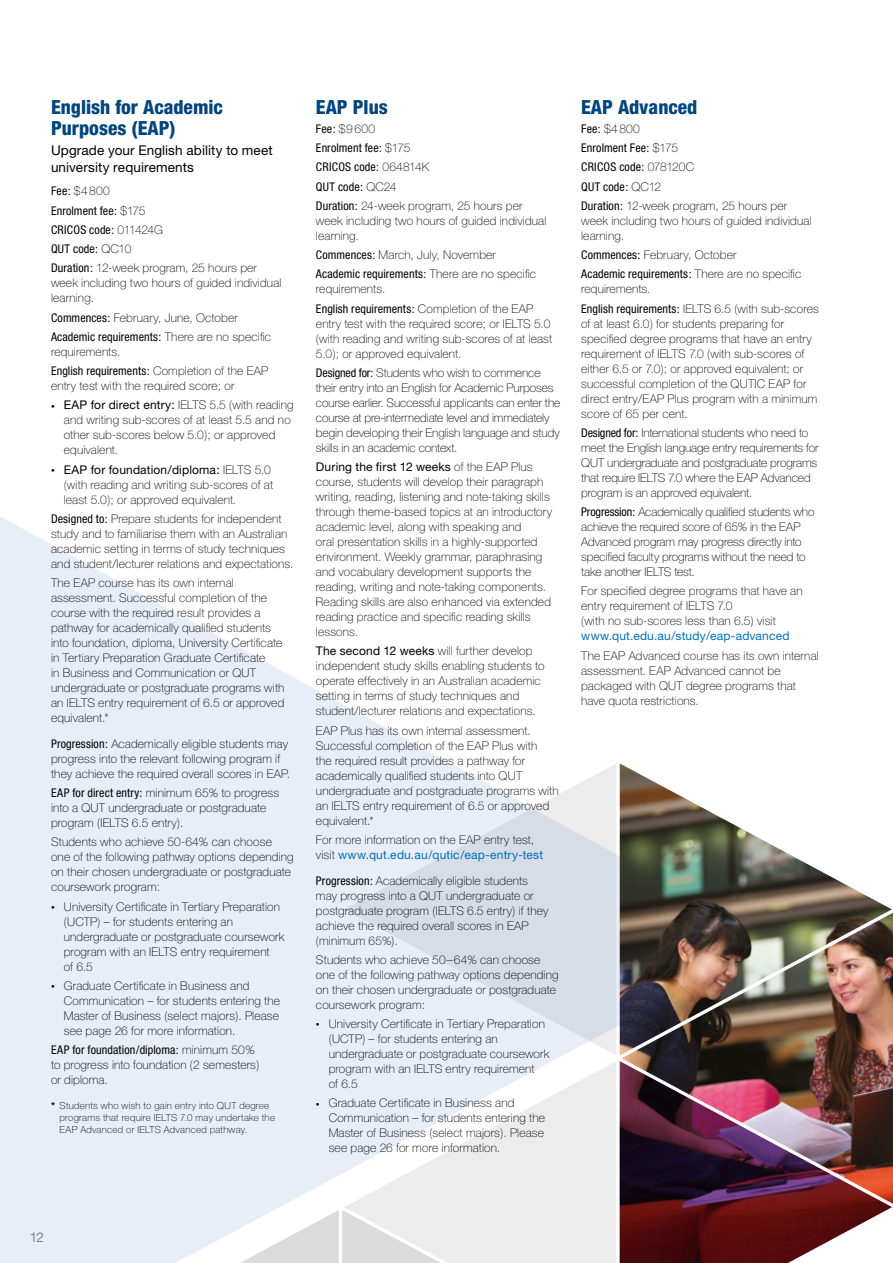
<style>
.page{position:relative;width:893px;height:1263px;background:#fff}
.page>*{position:absolute;margin:0;border:0;box-sizing:border-box;transform-origin:0 0}
.t1{font:800 condensed 19.5px/21px "Helvetica Neue";color:#00457c}
.t2{font:13.5px/16.5px "Helvetica Neue";letter-spacing:.01em;color:#000}
.t3{font:13.5px "Helvetica Neue";color:#878787}
.t4{font:100 12px/15px "Helvetica Neue";letter-spacing:.01em;color:#000}
.t5{font:condensed 12px/19.2px "Helvetica Neue";letter-spacing:.015em;color:#000}
.t6{font:12px "Helvetica Neue";letter-spacing:.015em;color:#0070ba}
.t7{font:100 9.75px/12px "Helvetica Neue";letter-spacing:.03em;color:#000}
.s1{font-weight:100;font-stretch:normal}
.s2{font-weight:400;font-stretch:condensed}
.s3{font-size:7.5px}
.s4{font-weight:400}
.s5{font-weight:700}
.s6{font-weight:400;color:#0070ba}
</style>
<div class="page">
<svg style="left:0;top:516px;width:620px;height:747px;fill:#e7eef8"></svg>
<svg style="left:344px;top:763px;width:272px;height:292px;background:#e1e7ef"></svg>
<img style="left:620px;top:763px;width:273px;height:441px">
<svg style="left:344px;top:1061px;width:272px;height:202px;fill:#ececec"></svg>
<svg style="left:67px;top:1210px;width:547px;height:53px;background:#eaecef"></svg>
<img style="left:620px;top:1061px;width:272px;height:202px">
<h1 class="t1" style="left:51px;top:96px;width:173px">English for Academic<br>Purposes (EAP)</h1>
<p class="t2" style="left:51px;top:142px;width:223px">Upgrade your English ability to meet university requirements</p>
<p class="t5" style="left:51px;top:181px;width:207px">Fee: <span class="s1">$4800<br></span>Enrolment fee: <span class="s1">$175<br></span>CRICOS code: <span class="s1">011424G<br></span>QUT code: <span class="s1">QC10<br></span>Duration: <span class="s1">12-week program, 25 hours per</span></p>
<p class="t4" style="left:51px;top:276px;width:232px">week including two hours of guided individual learning.</p>
<p class="t4" style="left:51px;top:308px;width:222px;line-height:19.2px"><span class="s2">Commences:</span> February, June, October<br><span class="s2">Academic requirements:</span> There are no specific</p>
<p class="t4" style="left:51px;top:342px;width:219px;line-height:19.2px">requirements.<br><span class="s2">English requirements:</span> Completion of the EAP</p>
<p class="t4" style="left:51px;top:378px;width:185px">entry test with the required score; or</p>
<p class="t4" style="left:64px;top:398px;width:231px;text-indent:-13px"><span class="s3">•</span> <span class="s4">EAP for direct entry:</span> IELTS 5.5 (with reading and writing sub-scores of at least 5.5 and no other sub-scores below 5.0); or approved equivalent.</p>
<p class="t4" style="left:64px;top:462px;width:211px;text-indent:-13px"><span class="s3">•</span> <span class="s4">EAP for foundation/diploma:</span> IELTS 5.0 (with reading and writing sub-scores of at least 5.0); or approved equivalent.</p>
<p class="t4" style="left:51px;top:511px;width:244px"><span class="s2">Designed to:</span> Prepare students for independent study and to familiarise them with an Australian academic setting in terms of study techniques and student/lecturer relations and expectations.</p>
<p class="t4" style="left:51px;top:575px;width:235px">The EAP course has its own internal assessment. Successful completion of the course with the required result provides a pathway for academically qualified students into foundation, diploma, University Certificate in Tertiary Preparation Graduate Certificate<br>in Business and Communication or QUT undergraduate or postgraduate programs with an IELTS entry requirement of 6.5 or approved equivalent.*</p>
<p class="t4" style="left:51px;top:736px;width:241px"><span class="s2">Progression:</span> Academically eligible students may progress into the relevant following program if they achieve the required overall scores in EAP.</p>
<p class="t4" style="left:51px;top:785px;width:230px"><span class="s2">EAP for direct entry:</span> minimum 65% to progress into a QUT undergraduate or postgraduate program (IELTS 6.5 entry).</p>
<p class="t4" style="left:51px;top:834px;width:244px">Students who achieve 50-64% can choose one of the following pathway options depending on their chosen undergraduate or postgraduate coursework program:</p>
<p class="t4" style="left:64px;top:899px;width:222px;text-indent:-13px"><span class="s3">•</span> University Certificate in Tertiary Preparation (UCTP) – for students entering an undergraduate or postgraduate coursework program with an IELTS entry requirement<br>of 6.5</p>
<p class="t4" style="left:64px;top:978px;width:218px;text-indent:-13px"><span class="s3">•</span> Graduate Certificate in Business and Communication – for students entering the Master of Business (select majors). Please see page 26 for more information.</p>
<p class="t4" style="left:51px;top:1042px;width:210px"><span class="s2">EAP for foundation/diploma:</span> minimum 50% to progress into foundation (2 semesters) or diploma.</p>
<p class="t7" style="left:60px;top:1099px;width:217px;text-indent:-9px"><span class="s5">*</span> Students who wish to gain entry into QUT degree programs that require IELTS 7.0 may undertake the<br>EAP Advanced or IELTS Advanced pathway.</p>
<h1 class="t1" style="left:316px;top:96px;width:73px">EAP Plus</h1>
<p class="t5" style="left:316px;top:119px;width:208px">Fee: <span class="s1">$9600<br></span>Enrolment fee: <span class="s1">$175<br></span>CRICOS code: <span class="s1">064814K<br></span>QUT code: <span class="s1">QC24<br></span>Duration: <span class="s1">24-week program, 25 hours per</span></p>
<p class="t4" style="left:316px;top:213px;width:232px">week including two hours of guided individual learning.</p>
<p class="t4" style="left:316px;top:245px;width:222px;line-height:19.2px"><span class="s2">Commences:</span> March, July, November<br><span class="s2">Academic requirements:</span> There are no specific</p>
<p class="t4" style="left:316px;top:279px;width:219px;line-height:19.2px">requirements.<br><span class="s2">English requirements:</span> Completion of the EAP</p>
<p class="t4" style="left:316px;top:316px;width:238px">entry test with the required score; or IELTS 5.0 (with reading and writing sub-scores of at least<br>5.0); or approved equivalent.</p>
<p class="t4" style="left:316px;top:365px;width:246px"><span class="s2">Designed for:</span> Students who wish to commence their entry into an English for Academic Purposes course earlier. Successful applicants can enter the course at pre-intermediate level and immediately begin developing their English language and study skills in an academic context.</p>
<p class="t4" style="left:316px;top:459px;width:238px"><span class="s4">During the first 12 weeks</span> of the EAP Plus course, students will develop their paragraph writing, reading, listening and note-taking skills through theme-based topics at an introductory academic level, along with speaking and<br>oral presentation skills in a highly-supported environment. Weekly grammar, paraphrasing and vocabulary development supports the reading, writing and note-taking components.<br>Reading skills are also enhanced via extended reading practice and specific reading skills lessons.</p>
<p class="t4" style="left:316px;top:644px;width:230px"><span class="s4">The second 12 weeks</span> will further develop independent study skills enabling students to operate effectively in an Australian academic setting in terms of study techniques and student/lecturer relations and expectations.</p>
<p class="t4" style="left:316px;top:723px;width:244px">EAP Plus has its own internal assessment.<br>Successful completion of the EAP Plus with<br>the required result provides a pathway for academically qualified students into QUT undergraduate and postgraduate programs with an IELTS entry requirement of 6.5 or approved equivalent.*</p>
<p class="t4" style="left:316px;top:832px;width:229px">For more information on the EAP entry test, visit <span class="s6">www.qut.edu.au/qutic/eap-entry-test</span></p>
<p class="t4" style="left:316px;top:873px;width:234px"><span class="s2">Progression:</span> Academically eligible students may progress into a QUT undergraduate or postgraduate program (IELTS 6.5 entry) if they achieve the required overall scores in EAP (minimum 65%).</p>
<p class="t4" style="left:316px;top:952px;width:244px">Students who achieve 50–64% can choose one of the following pathway options depending on their chosen undergraduate or postgraduate coursework program:</p>
<p class="t4" style="left:329px;top:1016px;width:222px;text-indent:-13px"><span class="s3">•</span> University Certificate in Tertiary Preparation (UCTP) – for students entering an undergraduate or postgraduate coursework program with an IELTS entry requirement<br>of 6.5</p>
<p class="t4" style="left:329px;top:1095px;width:218px;text-indent:-13px"><span class="s3">•</span> Graduate Certificate in Business and Communication – for students entering the Master of Business (select majors). Please see page 26 for more information.</p>
<h1 class="t1" style="left:581px;top:96px;width:118px">EAP Advanced</h1>
<p class="t5" style="left:581px;top:119px;width:207px">Fee: <span class="s1">$4800<br></span>Enrolment Fee: <span class="s1">$175<br></span>CRICOS code: <span class="s1">078120C<br></span>QUT code: <span class="s1">QC12<br></span>Duration: <span class="s1">12-week program, 25 hours per</span></p>
<p class="t4" style="left:581px;top:213px;width:232px">week including two hours of guided individual learning.</p>
<p class="t4" style="left:581px;top:245px;width:222px;line-height:19.2px"><span class="s2">Commences:</span> February, October<br><span class="s2">Academic requirements:</span> There are no specific</p>
<p class="t4" style="left:581px;top:279px;width:239px;line-height:19.2px">requirements.<br><span class="s2">English requirements:</span> IELTS 6.5 (with sub-scores</p>
<p class="t4" style="left:581px;top:316px;width:238px">of at least 6.0) for students preparing for specified degree programs that have an entry requirement of IELTS 7.0 (with sub-scores of either 6.5 or 7.0); or approved equivalent; or successful completion of the QUTIC EAP for direct entry/EAP Plus program with a minimum score of 65 per cent.</p>
<p class="t4" style="left:581px;top:425px;width:239px"><span class="s2">Designed for:</span> International students who need to meet the English language entry requirements for QUT undergraduate and postgraduate programs that require IELTS 7.0 where the EAP Advanced program is an approved equivalent.</p>
<p class="t4" style="left:581px;top:504px;width:235px"><span class="s2">Progression:</span> Academically qualified students who achieve the required score of 65% in the EAP Advanced program may progress directly into specified faculty programs without the need to take another IELTS test.</p>
<p class="t4" style="left:581px;top:584px;width:223px">For specified degree programs that have an entry requirement of IELTS 7.0<br>(with no sub-scores less than 6.5) visit</p>
<p class="t6" style="left:581px;top:629px;width:210px">www.qut.edu.au/study/eap-advanced</p>
<p class="t4" style="left:581px;top:648px;width:239px">The EAP Advanced course has its own internal assessment. EAP Advanced cannot be packaged with QUT degree programs that have quota restrictions.</p>
<p class="t3" style="left:30px;top:1229px;width:16px">12</p>
</div>
